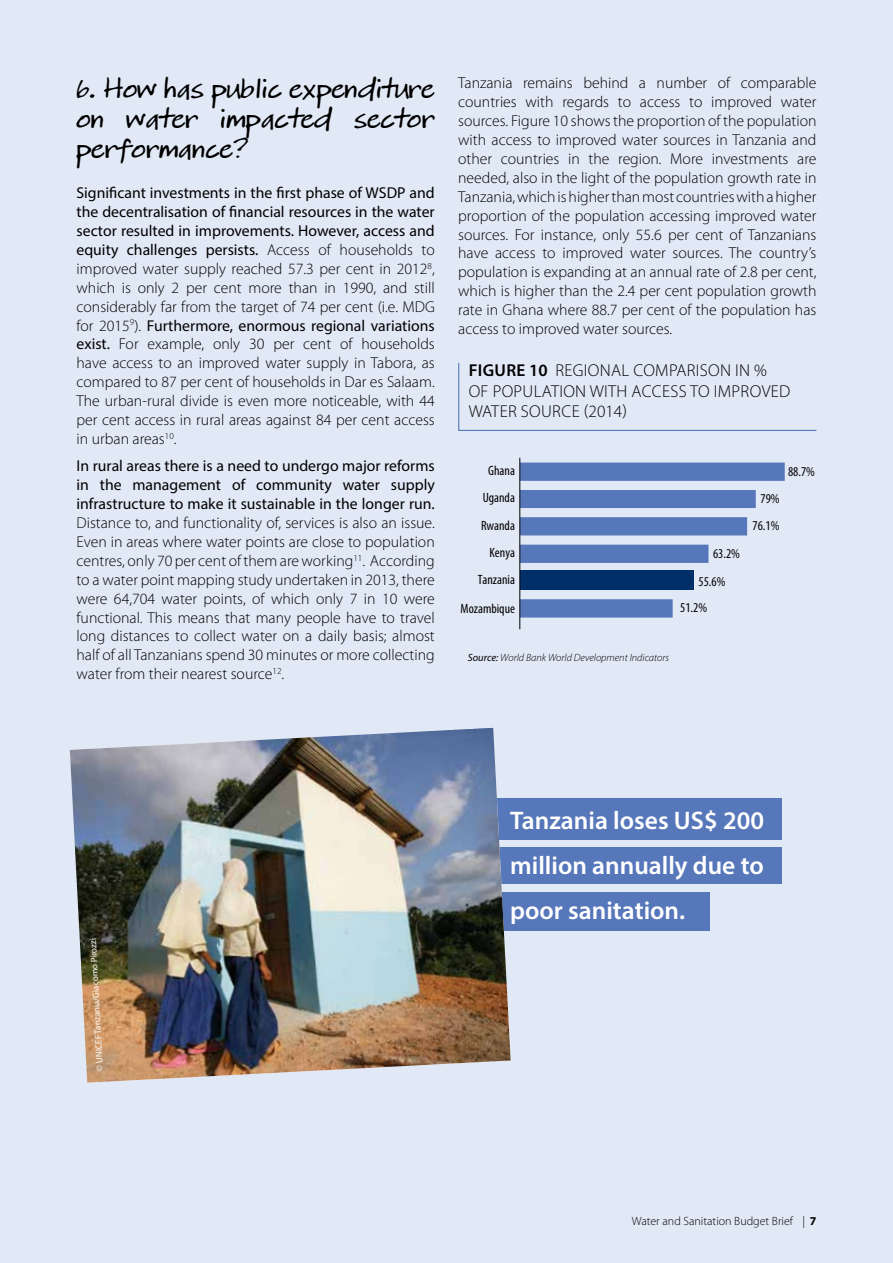
<style>
.page{position:relative;width:893px;height:1263px;background:#e1e8f6}
.page>*{position:absolute;margin:0;border:0;box-sizing:border-box;transform-origin:0 0}
.t1{font:600 25.5px/45px "Myriad Pro";color:#fff;text-align:justify}
.t2{font:21px/30px "DJB Heather G";color:#000;text-align:justify}
.t3{font:300 17.25px/20.7px "Myriad Pro";letter-spacing:.02em;color:#000}
.t4{font:300 15.75px/18.9px "Myriad Pro";color:#000;text-align:justify}
.t5{font:15.75px/18.9px "Myriad Pro";color:#000;text-align:justify}
.t6{font:condensed 13.5px/27px "Myriad Pro";color:#000;text-align:center}
.t7{font:300 12px "Myriad Pro";color:#000}
.t8{font:italic 300 10.5px "Myriad Pro";color:#000}
.t9{font:9px "Myriad Pro";color:#fff}
.s1{font-weight:400}
.s2{font-weight:600}
.s3{font-weight:700}
</style>
<div class="page">
<svg style="left:458px;top:363px;width:359px;height:68px"></svg>
<svg style="left:520px;top:462px;width:265px;height:155px"></svg>
<hr style="left:519px;top:458px;width:1px;height:171px;background:#000">
<div style="left:485px;top:798px;width:297px;height:42px;background:#5777bb"></div>
<div style="left:486px;top:847px;width:296px;height:36px;background:#5777bb"></div>
<div style="left:487px;top:892px;width:223px;height:39px;background:#5777bb"></div>
<img style="left:70px;top:728px;width:441px;height:355px">
<h2 class="t2" style="left:77px;top:76px;width:360px">6. How has public expenditure on water impacted sector performance?</h2>
<p class="t4" style="left:77px;top:183px;width:360px;text-align:left"><span class="s1">Significant investments in the first phase of WSDP and the decentralisation of financial resources in the water sector resulted in improvements. However, access and equity challenges persists.</span> Access of households to improved water supply reached 57.3 per cent in 2012<sup>8</sup>, which is only 2 per cent more than in 1990, and still considerably far from the target of 74 per cent (i.e. MDG<br>for 2015<sup>9</sup>). <span class="s1">Furthermore, enormous regional variations exist.</span> For example, only 30 per cent of households have access to an improved water supply in Tabora, as compared to 87 per cent of households in Dar es Salaam.<br>The urban-rural divide is even more noticeable, with 44 per cent access in rural areas against 84 per cent access in urban areas<sup>10</sup>.</p>
<p class="t5" style="left:77px;top:456px;width:360px">In rural areas there is a need to undergo major reforms in the management of community water supply infrastructure to make it sustainable in the longer run.</p>
<p class="t4" style="left:77px;top:513px;width:360px">Distance to, and functionality of, services is also an issue.<br>Even in areas where water points are close to population centres, only 70 per cent of them are working<sup>11</sup>. According to a water point mapping study undertaken in 2013, there were 64,704 water points, of which only 7 in 10 were functional. This means that many people have to travel long distances to collect water on a daily basis; almost half of all Tanzanians spend 30 minutes or more collecting water from their nearest source<sup>12</sup>.</p>
<p class="t4" style="left:458px;top:74px;width:360px">Tanzania remains behind a number of comparable countries with regards to access to improved water sources. Figure 10 shows the proportion of the population with access to improved water sources in Tanzania and other countries in the region. More investments are needed, also in the light of the population growth rate in Tanzania, which is higher than most countries with a higher proportion of the population accessing improved water sources. For instance, only 55.6 per cent of Tanzanians have access to improved water sources. The country’s population is expanding at an annual rate of 2.8 per cent, which is higher than the 2.4 per cent population growth rate in Ghana where 88.7 per cent of the population has access to improved water sources.</p>
<p class="t3" style="left:469px;top:360px;width:323px"><span class="s2">Figure 10</span> Regional comparison in %<br>of population with access to improved water source (2014)</p>
<p class="t6" style="left:488px;top:456px;width:28px">Ghana</p>
<p class="t6" style="left:483px;top:484px;width:34px">Uganda</p>
<p class="t6" style="left:481px;top:512px;width:35px">Rwanda</p>
<p class="t6" style="left:489px;top:538px;width:27px">Kenya</p>
<p class="t6" style="left:478px;top:566px;width:39px">Tanzania</p>
<p class="t6" style="left:461px;top:595px;width:56px">Mozambique</p>
<p class="t6" style="left:698px;top:539px;width:43px;line-height:28.3px;text-align:left;text-indent:14px">63.2%<br>55.6%</p>
<p class="t6" style="left:680px;top:594px;width:28px">51.2%</p>
<p class="t6" style="left:753px;top:485px;width:28px">79%<br>76.1%</p>
<p class="t6" style="left:788px;top:458px;width:28px">88.7%</p>
<p class="t8" style="left:468px;top:652px;width:203px"><span class="s1">Source:</span> World Bank World Development Indicators</p>
<p class="t9" style="left:94px;top:1071px;width:135px;rotate:-93deg">© UNICEF Tanzania/Giacomo Pirozzi</p>
<h1 class="t1" style="left:510px;top:798px;width:255px">Tanzania loses US$ 200 million annually due to poor sanitation.</h1>
<p class="t7" style="left:632px;top:1214px;width:186px">Water and Sanitation Budget Brief | <span class="s3">7</span></p>
</div>
